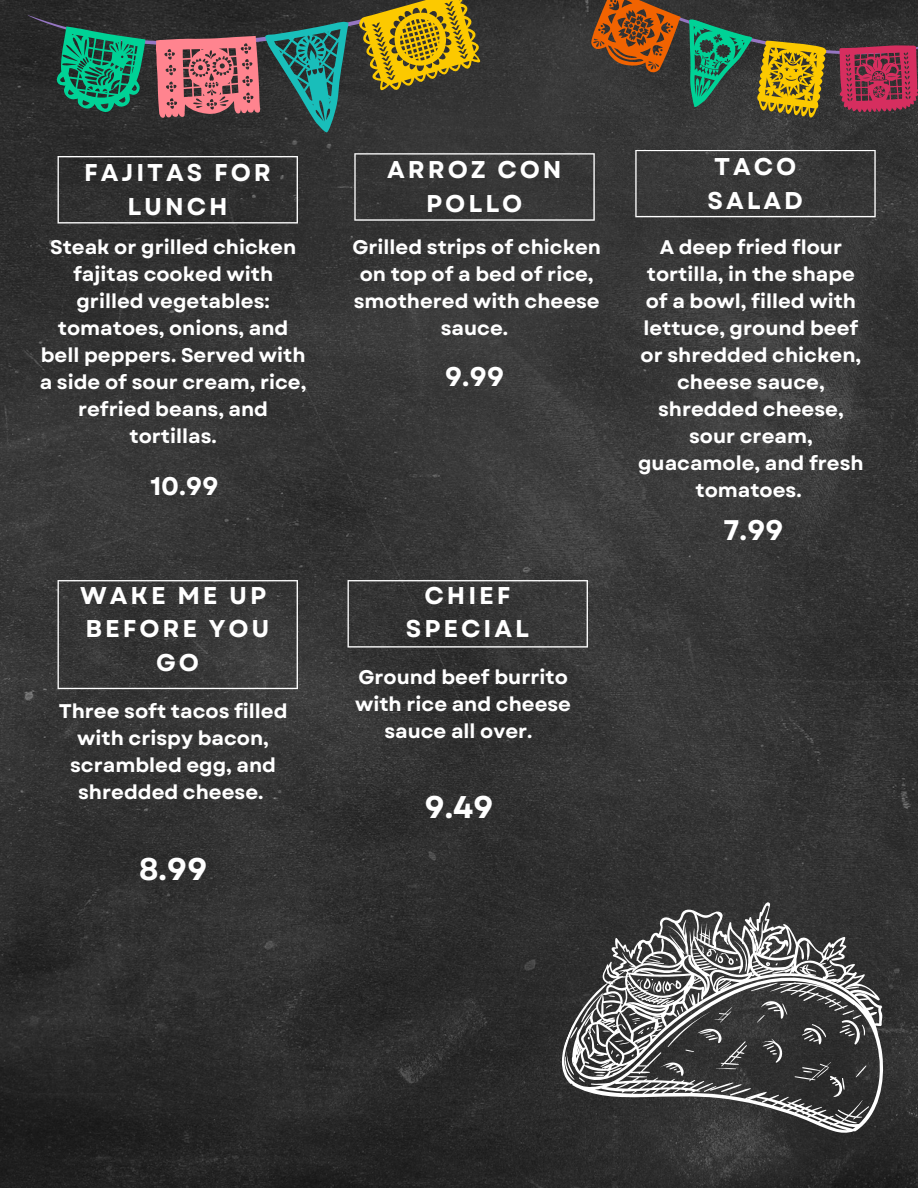
<style>
.page{position:relative;width:918px;height:1188px;background:#fff}
.page>*{position:absolute;margin:0;border:0;box-sizing:border-box;transform-origin:0 0}
.t1{font:700 31.35px "Garet";color:#fff}
.t2{font:700 28.35px "Garet";color:#fff}
.t3{font:700 27px "Garet";color:#fff}
.t4{font:700 25.5px "Garet";color:#fff}
.t5{font:700 24.3px/33.8px "Garet";letter-spacing:.12em;color:#fff;text-align:center}
.t6{font:700 19.8px/27px "Garet";color:#fff;text-align:center}
</style>
<div class="page">
<img style="left:0;top:0;width:918px;height:1188px">
<svg style="left:28px;top:0;width:482px;height:132px;background:#525842"></svg>
<svg style="left:575px;top:0;width:343px;height:132px;background:#5a4a35"></svg>
<svg style="left:58px;top:156px;width:240px;height:68px;background:#393939"></svg>
<svg style="left:354px;top:153px;width:241px;height:68px;background:#3f3f3f"></svg>
<svg style="left:635px;top:150px;width:241px;height:67px;background:#404040"></svg>
<svg style="left:58px;top:580px;width:240px;height:109px;background:#404040"></svg>
<svg style="left:348px;top:580px;width:240px;height:68px;background:#3f3f3f"></svg>
<svg style="left:550px;top:851px;width:368px;height:337px;background:#383838"></svg>
<svg style="left:558px;top:940px;width:313px;height:162px"></svg>
<p class="t5" style="left:84px;top:156px;width:188px">FAJITAS FOR</p>
<p class="t5" style="left:127px;top:190px;width:102px">LUNCH</p>
<p class="t6" style="left:40px;top:233px;width:268px">Steak or grilled chicken fajitas cooked with grilled vegetables: tomatoes, onions, and bell peppers. Served with a side of sour cream, rice, refried beans, and tortillas.</p>
<p class="t4" style="left:150px;top:468px;width:70px">10.99</p>
<p class="t5" style="left:80px;top:578px;width:187px">WAKE ME UP</p>
<p class="t5" style="left:85px;top:612px;width:186px">BEFORE YOU<br>GO</p>
<p class="t6" style="left:59px;top:698px;width:230px">Three soft tacos filled with crispy bacon, scrambled egg, and shredded cheese.</p>
<p class="t1" style="left:139px;top:846px;width:70px">8.99</p>
<p class="t5" style="left:387px;top:153px;width:176px">ARROZ CON</p>
<p class="t5" style="left:426px;top:187px;width:98px">POLLO</p>
<p class="t6" style="left:352px;top:233px;width:250px">Grilled strips of chicken on top of a bed of rice, smothered with cheese sauce.</p>
<p class="t3" style="left:445px;top:357px;width:61px">9.99</p>
<p class="t5" style="left:406px;top:578px;width:125px">CHIEF<br>SPECIAL</p>
<p class="t6" style="left:355px;top:664px;width:218px">Ground beef burrito with rice and cheese sauce all over.</p>
<p class="t1" style="left:425px;top:785px;width:70px">9.49</p>
<p class="t5" style="left:714px;top:150px;width:84px">TACO</p>
<p class="t5" style="left:708px;top:184px;width:97px">SALAD</p>
<p class="t6" style="left:638px;top:233px;width:227px">A deep fried flour tortilla, in the shape of a bowl, filled with lettuce, ground beef or shredded chicken, cheese sauce, shredded cheese, sour cream, guacamole, and fresh tomatoes.</p>
<p class="t2" style="left:723px;top:510px;width:62px">7.99</p>
</div>
